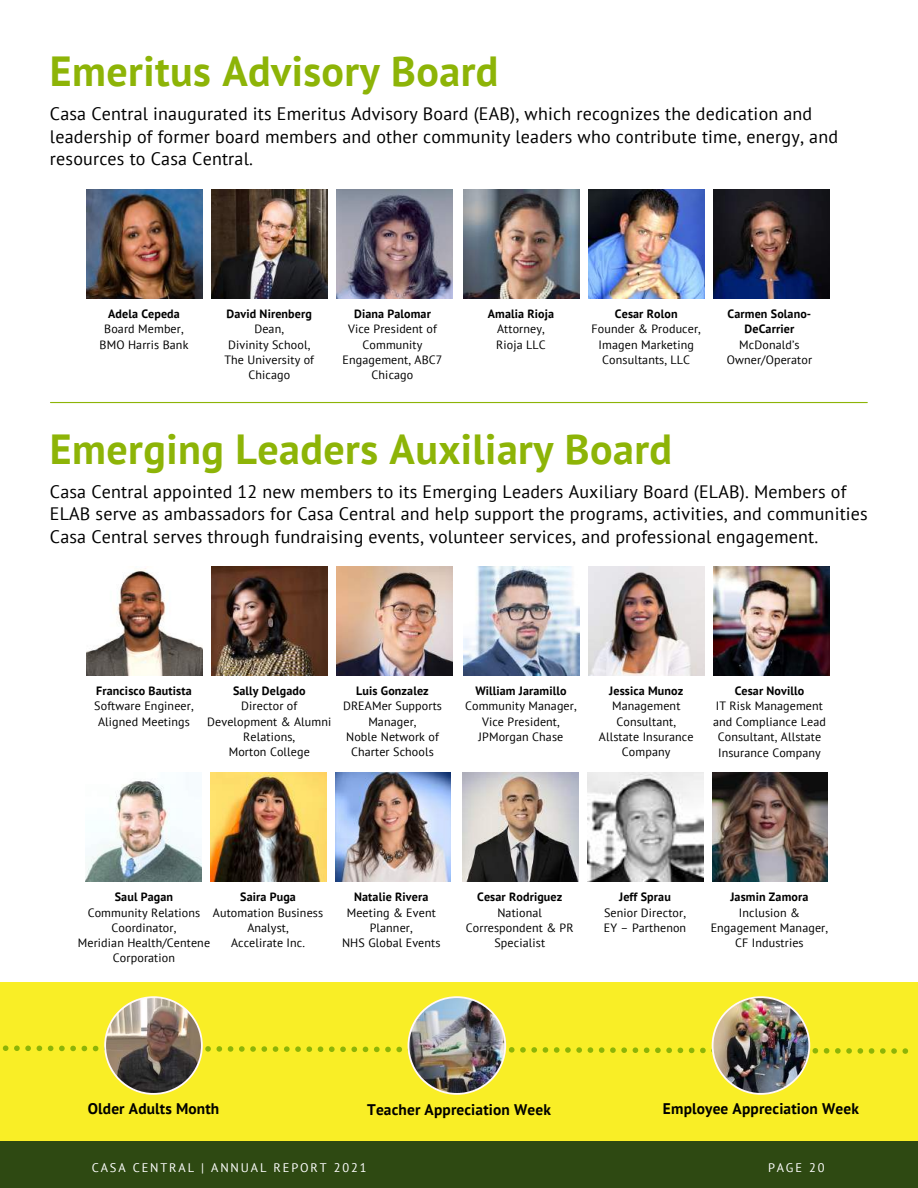
<style>
.page{position:relative;width:918px;height:1188px;background:#fff}
.page>*{position:absolute;margin:0;border:0;box-sizing:border-box;transform-origin:0 0}
.t1{font:700 42px "PT Sans";letter-spacing:.01em;color:#8db407}
.t2{font:18px/22.5px "PT Sans";letter-spacing:.01em;color:#000}
.t3{font:700 15.3px "PT Sans";letter-spacing:.01em;color:#000}
.t4{font:12.45px "PT Sans";letter-spacing:.15em;color:#fff}
.t5{font:12px/15px "PT Sans";letter-spacing:.01em;color:#000;text-align:center}
.t6{font:700 12px/15.3px "PT Sans";letter-spacing:.01em;color:#000;text-align:center}
</style>
<div class="page">
<img style="left:87px;top:189px;width:115px;height:109px">
<img style="left:211px;top:189px;width:116px;height:109px">
<img style="left:336px;top:189px;width:116px;height:109px">
<img style="left:713px;top:189px;width:116px;height:109px">
<img style="left:588px;top:189px;width:116px;height:109px">
<img style="left:463px;top:189px;width:116px;height:109px">
<img style="left:87px;top:568px;width:115px;height:107px">
<img style="left:211px;top:566px;width:116px;height:109px">
<img style="left:336px;top:566px;width:116px;height:109px">
<img style="left:463px;top:566px;width:116px;height:109px">
<img style="left:588px;top:566px;width:116px;height:109px">
<img style="left:713px;top:566px;width:116px;height:109px">
<img style="left:85px;top:780px;width:116px;height:102px">
<img style="left:210px;top:772px;width:116px;height:110px">
<img style="left:335px;top:772px;width:116px;height:110px">
<img style="left:462px;top:772px;width:116px;height:110px">
<img style="left:587px;top:772px;width:116px;height:110px">
<img style="left:712px;top:772px;width:116px;height:110px">
<div style="left:0;top:982px;width:918px;height:160px;background:#f9ee26"></div>
<img style="left:3px;top:996px;width:905px;height:99px">
<div style="left:0;top:1142px;width:918px;height:46px;background:#2e4912"></div>
<hr style="left:51px;top:402px;width:816px;height:1px;background:#8db407">
<h1 class="t1" style="left:50px;top:44px;width:450px">Emeritus Advisory Board</h1>
<h2 class="t2" style="left:50px;top:102px;width:790px">Casa Central inaugurated its Emeritus Advisory Board (EAB), which recognizes the dedication and leadership of former board members and other community leaders who contribute time, energy, and resources to Casa Central.</h2>
<p class="t6" style="left:108px;top:306px;width:73px">Adela Cepeda</p>
<p class="t5" style="left:100px;top:321px;width:90px">Board Member,<br>BMO Harris Bank</p>
<p class="t6" style="left:227px;top:306px;width:87px">David Nirenberg</p>
<p class="t5" style="left:224px;top:321px;width:91px">Dean,<br>Divinity School,<br>The University of<br>Chicago</p>
<p class="t6" style="left:354px;top:306px;width:78px">Diana Palomar</p>
<p class="t5" style="left:343px;top:321px;width:101px">Vice President of<br>Community<br>Engagement, ABC7<br>Chicago</p>
<p class="t6" style="left:488px;top:306px;width:68px">Amalia Rioja</p>
<p class="t5" style="left:496px;top:321px;width:51px;text-align:left">Attorney,<br>Rioja LLC</p>
<p class="t6" style="left:615px;top:306px;width:64px">Cesar Rolon</p>
<p class="t5" style="left:592px;top:321px;width:111px">Founder &amp; Producer,<br>Imagen Marketing<br>Consultants, LLC</p>
<p class="t6" style="left:728px;top:306px;width:85px">Carmen Solano-<br>DeCarrier</p>
<p class="t5" style="left:727px;top:336px;width:87px">McDonald’s<br>Owner/Operator</p>
<h1 class="t1" style="left:50px;top:421px;width:624px">Emerging Leaders Auxiliary Board</h1>
<p class="t2" style="left:50px;top:480px;width:819px">Casa Central appointed 12 new members to its Emerging Leaders Auxiliary Board (ELAB). Members of<br>ELAB serve as ambassadors for Casa Central and help support the programs, activities, and communities<br>Casa Central serves through fundraising events, volunteer services, and professional engagement.</p>
<p class="t6" style="left:96px;top:683px;width:97px">Francisco Bautista</p>
<p class="t5" style="left:94px;top:699px;width:101px">Software Engineer,<br>Aligned Meetings</p>
<p class="t6" style="left:233px;top:683px;width:74px">Sally Delgado</p>
<p class="t5" style="left:207px;top:699px;width:126px">Director of<br>Development &amp; Alumni<br>Relations,<br>Morton College</p>
<p class="t6" style="left:356px;top:683px;width:74px">Luis Gonzalez</p>
<p class="t5" style="left:343px;top:699px;width:100px">DREAMer Supports<br>Manager,<br>Noble Network of<br>Charter Schools</p>
<p class="t6" style="left:475px;top:683px;width:93px">William Jaramillo</p>
<p class="t5" style="left:465px;top:698px;width:113px">Community Manager,<br>Vice President,<br>JPMorgan Chase</p>
<p class="t6" style="left:609px;top:683px;width:75px">Jessica Munoz</p>
<p class="t5" style="left:599px;top:699px;width:96px">Management<br>Consultant,<br>Allstate Insurance<br>Company</p>
<p class="t6" style="left:735px;top:683px;width:71px">Cesar Novillo</p>
<p class="t5" style="left:713px;top:698px;width:114px">IT Risk Management and Compliance Lead<br>Consultant, Allstate<br>Insurance Company</p>
<p class="t6" style="left:115px;top:889px;width:60px">Saul Pagan</p>
<p class="t5" style="left:78px;top:905px;width:134px">Community Relations<br>Coordinator,<br>Meridian Health/Centene<br>Corporation</p>
<p class="t6" style="left:240px;top:889px;width:57px">Saira Puga</p>
<p class="t5" style="left:213px;top:905px;width:112px">Automation Business<br>Analyst,<br>Accelirate Inc.</p>
<p class="t6" style="left:354px;top:889px;width:76px">Natalie Rivera</p>
<p class="t5" style="left:342px;top:905px;width:100px">Meeting &amp; Event<br>Planner,<br>NHS Global Events</p>
<p class="t6" style="left:477px;top:889px;width:87px">Cesar Rodriguez</p>
<p class="t5" style="left:466px;top:905px;width:109px">National<br>Correspondent &amp; PR<br>Specialist</p>
<p class="t6" style="left:619px;top:889px;width:53px">Jeff Sprau</p>
<p class="t5" style="left:604px;top:905px;width:84px;text-align:left">Senior Director,<br>EY – Parthenon</p>
<p class="t6" style="left:730px;top:889px;width:79px">Jasmin Zamora</p>
<p class="t5" style="left:711px;top:905px;width:119px">Inclusion &amp;<br>Engagement Manager,<br>CF Industries</p>
<p class="t3" style="left:88px;top:1099px;width:133px">Older Adults Month</p>
<p class="t3" style="left:367px;top:1099px;width:185px">Teacher Appreciation Week</p>
<p class="t3" style="left:663px;top:1099px;width:198px">Employee Appreciation Week</p>
<p class="t4" style="left:92px;top:1159px;width:276px">CASA CENTRAL | ANNUAL REPORT 2021</p>
<p class="t4" style="left:768px;top:1159px;width:58px">PAGE 20</p>
</div>
